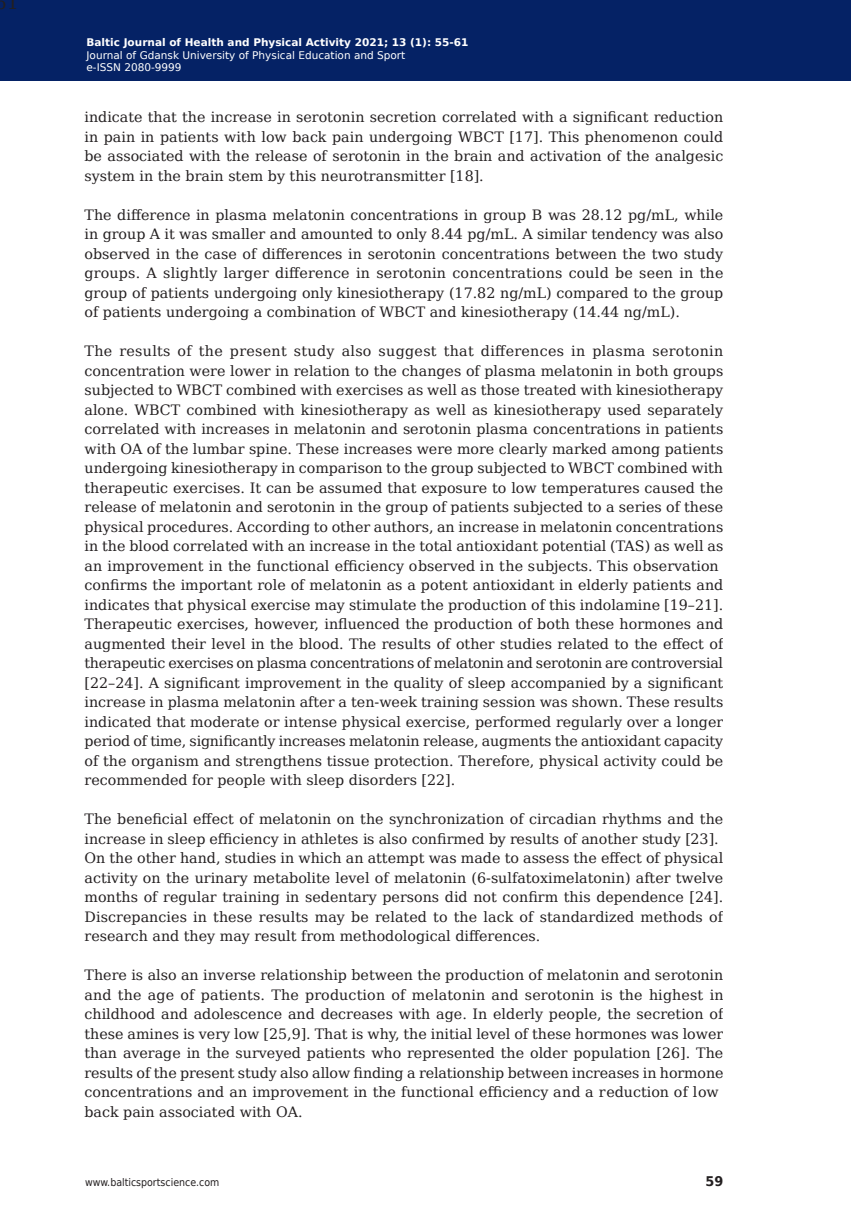
<style>
.page{position:relative;width:851px;height:1212px;background:#fff}
.page>*{position:absolute;margin:0;border:0;box-sizing:border-box;transform-origin:0 0}
.t1{font:18px "DejaVu Serif";color:#231f20}
.t2{font:14.25px/19.5px "DejaVu Serif";color:#231f20}
.t3{font:700 13.35px "DejaVu Sans";color:#231f20;scale:.96 1}
.t4{font:10.5px/12.6px "DejaVu Sans";color:#fff}
.t5{font:700 10.5px "DejaVu Sans";color:#fff}
.t6{font:10.5px "DejaVu Sans Condensed";color:#231f20}
</style>
<div class="page">
<div style="left:0;top:0;width:850px;height:80px;background:#052265"></div>
<p class="t1" style="left:-4px;top:-13px;width:24px">61</p>
<p class="t5" style="left:86px;top:34px;width:383px">Baltic Journal of Health and Physical Activity 2021; 13 (1): 55-61</p>
<p class="t4" style="left:86px;top:48px;width:320px">Journal of Gdansk University of Physical Education and Sport e-ISSN 2080-9999</p>
<p class="t2" style="left:84px;top:106px;width:640px;text-align:justify">indicate that the increase in serotonin secretion correlated with a significant reduction in pain in patients with low back pain undergoing WBCT [17]. This phenomenon could be associated with the release of serotonin in the brain and activation of the analgesic system in the brain stem by this neurotransmitter [18].</p>
<p class="t2" style="left:84px;top:204px;width:640px;text-align:justify">The difference in plasma melatonin concentrations in group B was 28.12 pg/mL, while in group A it was smaller and amounted to only 8.44 pg/mL. A similar tendency was also observed in the case of differences in serotonin concentrations between the two study groups. A slightly larger difference in serotonin concentrations could be seen in the group of patients undergoing only kinesiotherapy (17.82 ng/mL) compared to the group of patients undergoing a combination of WBCT and kinesiotherapy (14.44 ng/mL).</p>
<p class="t2" style="left:84px;top:340px;width:640px">The results of the present study also suggest that differences in plasma serotonin concentration were lower in relation to the changes of plasma melatonin in both groups subjected to WBCT combined with exercises as well as those treated with kinesiotherapy alone. WBCT combined with kinesiotherapy as well as kinesiotherapy used separately correlated with increases in melatonin and serotonin plasma concentrations in patients with OA of the lumbar spine. These increases were more clearly marked among patients undergoing kinesiotherapy in comparison to the group subjected to WBCT combined with therapeutic exercises. It can be assumed that exposure to low temperatures caused the release of melatonin and serotonin in the group of patients subjected to a series of these physical procedures. According to other authors, an increase in melatonin concentrations in the blood correlated with an increase in the total antioxidant potential (TAS) as well as an improvement in the functional efficiencyobservedinthesubjects.Thisobservation<br>confirms the important role of melatonin as a potent antioxidant in elderly patients and indicates that physical exercise may stimulate the production of this indolamine [19–21].<br>Therapeutic exercises, however, influenced the production of both these hormones and augmented their level in the blood. The results of other studies related to the effect of therapeutic exercises on plasma concentrations of melatonin and serotonin are controversial [22–24]. A significant improvement in the quality of sleep accompanied by a significant increase in plasma melatonin after a ten-week training session was shown. These results indicated that moderate or intense physical exercise, performed regularly over a longer period of time, significantly increases melatonin release, augments the antioxidant capacity of the organism and strengthens tissue protection. Therefore, physical activity could be recommended for people with sleep disorders [22].</p>
<p class="t2" style="left:84px;top:808px;width:640px">The beneficial effect of melatonin on the synchronization of circadian rhythms and the increase in sleep efficiencyinathletesisalsoconfirmedbyresultsofanotherstudy[23].<br>On the other hand, studies in which an attempt was made to assess the effect of physical activity on the urinary metabolite level of melatonin (6-sulfatoximelatonin) after twelve months of regular training in sedentary persons did not confirm this dependence [24].<br>Discrepancies in these results may be related to the lack of standardized methods of research and they may result from methodological differences.</p>
<p class="t2" style="left:84px;top:964px;width:640px">There is also an inverse relationship between the production of melatonin and serotonin and the age of patients. The production of melatonin and serotonin is the highest in childhood and adolescence and decreases with age. In elderly people, the secretion of these amines is very low [25,9]. That is why, the initial level of these hormones was lower than average in the surveyed patients who represented the older population [26]. The results of the present study also allow finding a relationship between increases in hormone concentrations and an improvement in the functional efficiencyandareductionoflow<br>back pain associated with OA.</p>
<p class="t6" style="left:85px;top:1174px;width:136px">www.balticsportscience.com</p>
<p class="t3" style="left:705px;top:1170px;width:20px">59</p>
</div>
